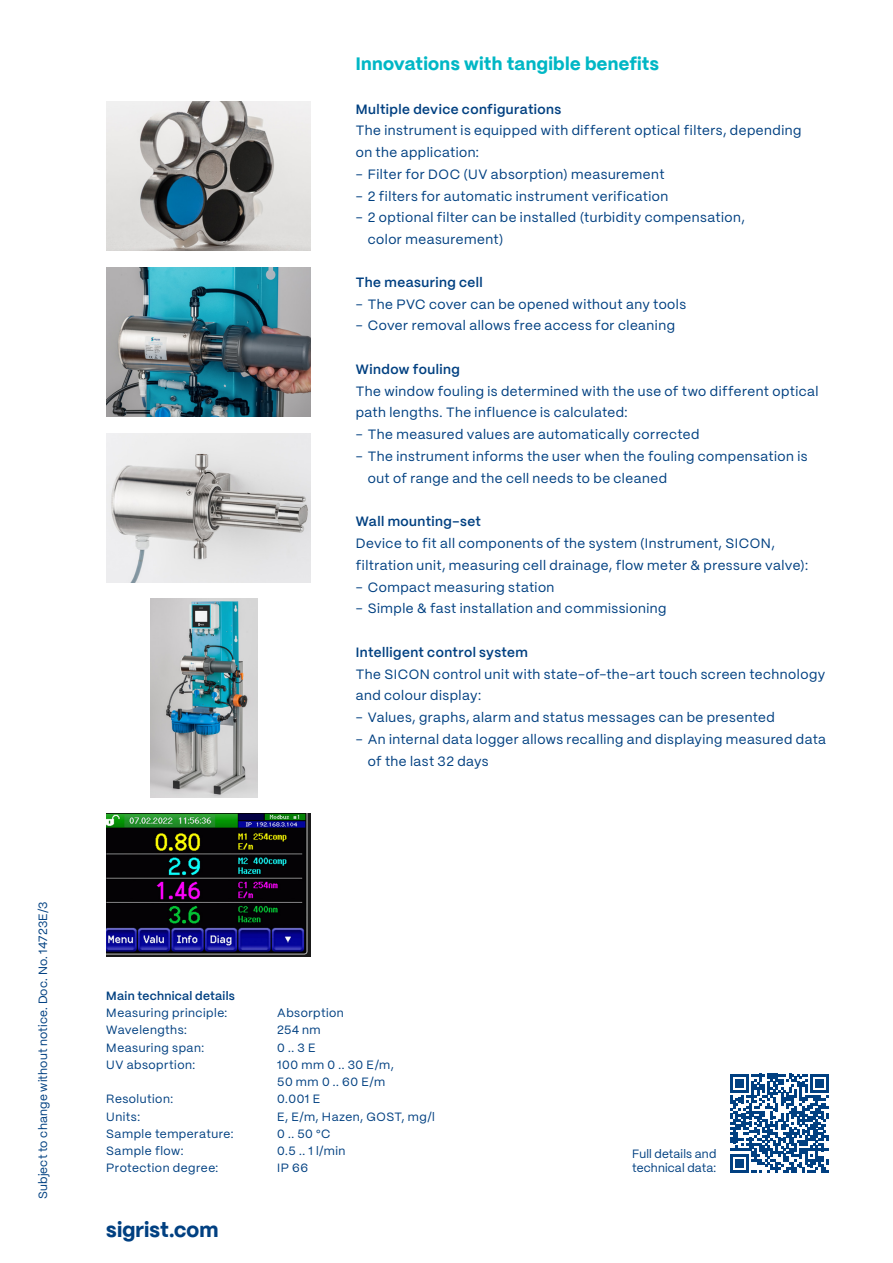
<style>
.page{position:relative;width:893px;height:1263px;background:#fff}
.page>*{position:absolute;margin:0;border:0;box-sizing:border-box;transform-origin:0 0}
.t1{font:800 21px "PP Mori";letter-spacing:.01em;color:#014081}
.t2{font:800 18px "PP Mori";letter-spacing:.02em;color:#00b7c5}
.Grundtext_Aufzählung{font:13.5px/21.8px "PP Mori";letter-spacing:.035em;color:#014081}
.Grundtext_Aufzählung-2{font:600 13.5px "PP Mori";letter-spacing:.035em;color:#014081}
.t3{font:12px/17.2px "PP Mori";letter-spacing:.04em;color:#014081}
.t4{font:12px/14.7px "PP Mori";letter-spacing:.015em;color:#014081}
.t5{font:600 12px "PP Mori";letter-spacing:.025em;color:#014081}
</style>
<div class="page">
<svg style="left:730px;top:1074px;width:99px;height:98px"></svg>
<img style="left:106px;top:433px;width:204px;height:149px">
<img style="left:106px;top:814px;width:204px;height:142px">
<img style="left:151px;top:599px;width:106px;height:198px">
<img style="left:106px;top:102px;width:204px;height:149px">
<img style="left:106px;top:268px;width:204px;height:149px">
<p class="t4" style="left:35px;top:1199px;width:299px;rotate:-90deg">Subject to change without notice. Doc. No. 14723E/3</p>
<p class="t2" style="left:356px;top:48px;width:304px">Innovations with tangible benefits</p>
<p class="Grundtext_Aufzählung-2" style="left:356px;top:97px;width:207px">Multiple device configurations</p>
<p class="Grundtext_Aufzählung" style="left:356px;top:119px;width:447px">The instrument is equipped with different optical filters, depending on the application:</p>
<p class="Grundtext_Aufzählung" style="left:356px;top:163px;width:310px">- Filter for DOC (UV absorption) measurement</p>
<p class="Grundtext_Aufzählung" style="left:356px;top:184px;width:314px">- 2 filters for automatic instrument verification</p>
<p class="Grundtext_Aufzählung" style="left:368px;top:206px;width:378px;text-indent:-12px">- 2 optional filter can be installed (turbidity compensation, color measurement)</p>
<p class="Grundtext_Aufzählung-2" style="left:356px;top:270px;width:129px">The measuring cell</p>
<p class="Grundtext_Aufzählung" style="left:356px;top:292px;width:332px">- The PVC cover can be opened without any tools</p>
<p class="Grundtext_Aufzählung" style="left:356px;top:314px;width:321px">- Cover removal allows free access for cleaning</p>
<p class="Grundtext_Aufzählung-2" style="left:356px;top:357px;width:106px">Window fouling</p>
<p class="Grundtext_Aufzählung" style="left:356px;top:379px;width:464px">The window fouling is determined with the use of two different optical path lengths. The influence is calculated:</p>
<p class="Grundtext_Aufzählung" style="left:356px;top:423px;width:345px">- The measured values are automatically corrected</p>
<p class="Grundtext_Aufzählung" style="left:368px;top:445px;width:441px;text-indent:-12px">- The instrument informs the user when the fouling compensation is out of range and the cell needs to be cleaned</p>
<p class="Grundtext_Aufzählung-2" style="left:356px;top:510px;width:127px">Wall mounting-set</p>
<p class="Grundtext_Aufzählung" style="left:356px;top:532px;width:454px">Device to fit all components of the system (Instrument, SICON, filtration unit, measuring cell drainage, flow meter &amp; pressure valve):</p>
<p class="Grundtext_Aufzählung" style="left:356px;top:575px;width:200px">- Compact measuring station</p>
<p class="Grundtext_Aufzählung" style="left:356px;top:597px;width:312px">- Simple &amp; fast installation and commissioning</p>
<p class="Grundtext_Aufzählung-2" style="left:356px;top:640px;width:174px">Intelligent control system</p>
<p class="Grundtext_Aufzählung" style="left:356px;top:662px;width:471px">The SICON control unit with state-of-the-art touch screen technology and colour display:</p>
<p class="Grundtext_Aufzählung" style="left:356px;top:706px;width:421px">- Values, graphs, alarm and status messages can be presented</p>
<p class="Grundtext_Aufzählung" style="left:368px;top:727px;width:460px;text-indent:-12px">- An internal data logger allows recalling and displaying measured data of the last 32 days</p>
<p class="t5" style="left:106px;top:985px;width:130px">Main technical details</p>
<p class="t3" style="left:106px;top:1003px;width:123px">Measuring principle:</p>
<p class="t3" style="left:277px;top:1003px;width:68px">Absorption</p>
<p class="t3" style="left:106px;top:1021px;width:82px">Wavelengths:</p>
<p class="t3" style="left:277px;top:1021px;width:45px">254 nm</p>
<p class="t3" style="left:106px;top:1038px;width:99px">Measuring span:</p>
<p class="t3" style="left:277px;top:1038px;width:40px">0 .. 3 E</p>
<p class="t3" style="left:106px;top:1055px;width:90px">UV absoprtion:</p>
<p class="t3" style="left:277px;top:1055px;width:118px">100 mm 0 .. 30 E/m,<br>50 mm 0 .. 60 E/m</p>
<p class="t3" style="left:106px;top:1090px;width:68px">Resolution:</p>
<p class="t3" style="left:277px;top:1090px;width:44px">0.001 E</p>
<p class="t3" style="left:106px;top:1107px;width:35px">Units:</p>
<p class="t3" style="left:277px;top:1107px;width:159px">E, E/m, Hazen, GOST, mg/l</p>
<p class="t3" style="left:106px;top:1124px;width:129px">Sample temperature:</p>
<p class="t3" style="left:277px;top:1124px;width:55px">0 .. 50 °C</p>
<p class="t3" style="left:106px;top:1141px;width:79px">Sample flow:</p>
<p class="t3" style="left:277px;top:1141px;width:70px">0.5 .. 1 l/min</p>
<p class="t3" style="left:106px;top:1159px;width:113px">Protection degree:</p>
<p class="t3" style="left:277px;top:1159px;width:32px">IP 66</p>
<p class="t1" style="left:106px;top:1211px;width:114px">sigrist.com</p>
<p class="t4" style="left:632px;top:1145px;width:86px">Full details and technical data:</p>
</div>
